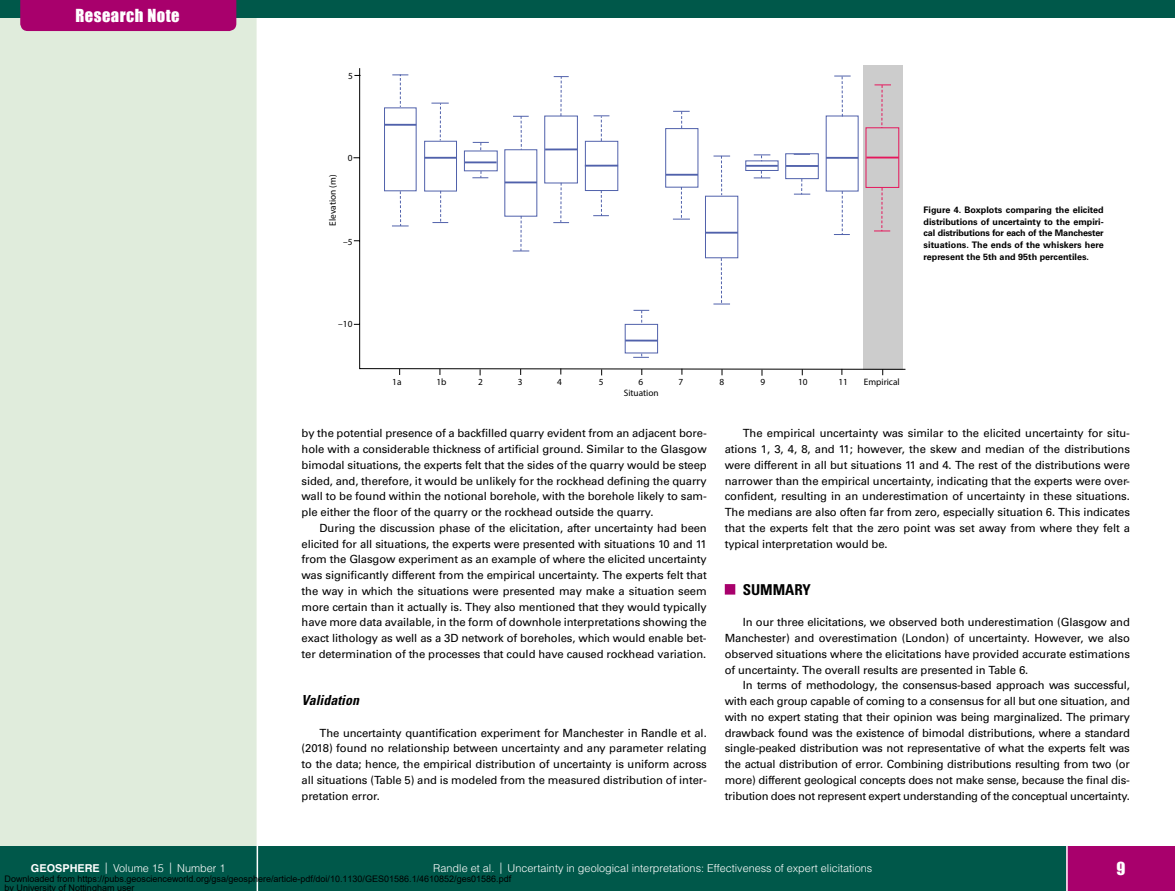
<style>
.page{position:relative;width:1175px;height:891px;background:#fff}
.page>*{position:absolute;margin:0;border:0;box-sizing:border-box;transform-origin:0 0}
.t1{font:16.5px "Impact";letter-spacing:.03em;color:#fff}
.t2{font:700 condensed 15px "Univers LT Std";color:#000}
.t3{font:italic 700 condensed 13.8px "Univers LT Std";color:#000}
.t4{font:11.25px/15.8px "Univers LT Std";letter-spacing:-.01em;color:#000;text-align:justify}
.t5{font:300 10.8px "Helvetica LT Std";color:#fff}
.t6{font:9.3px "Myriad Pro";color:#000}
.t7{font:700 9px/12px "Univers LT Std";color:#000;text-align:justify}
.t8{font:9px/9px "Arial";color:#000}
.s1{font-weight:700}
.s2{font-size:11.25px}
</style>
<div class="page">
<div style="left:0;top:0;width:256px;height:891px;background:#e0ecdc"></div>
<div style="left:0;top:846px;width:1174px;height:45px;background:#00584a"></div>
<hr style="left:256px;top:0;width:2px;height:891px;background:#fff">
<div style="left:0;top:0;width:1174px;height:18px;background:#00584a"></div>
<div style="left:20px;top:0;width:216px;height:31px;background:#a8006c"></div>
<div style="left:1066px;top:846px;width:108px;height:45px;background:#a8006c"></div>
<hr style="left:1066px;top:846px;width:1px;height:45px;background:#fff">
<div style="left:724px;top:584px;width:11px;height:11px;background:#a8006c"></div>
<svg style="left:353px;top:67px;width:552px;height:303px"></svg>
<div style="left:384px;top:108px;width:32px;height:83px;border:1px solid #5061ab"></div>
<hr style="left:384px;top:124px;width:32px;height:2px;background:#5061ab">
<svg style="left:392px;top:74px;width:16px;height:33px"></svg>
<svg style="left:392px;top:191px;width:16px;height:36px"></svg>
<svg style="left:424px;top:116px;width:434px;height:142px"></svg>
<hr style="left:424px;top:157px;width:33px;height:2px;background:#5061ab">
<hr style="left:465px;top:161px;width:31px;height:2px;background:#5061ab">
<hr style="left:505px;top:182px;width:32px;height:1px;background:#5061ab">
<hr style="left:545px;top:148px;width:32px;height:2px;background:#5061ab">
<hr style="left:706px;top:232px;width:32px;height:2px;background:#5061ab">
<hr style="left:786px;top:165px;width:32px;height:2px;background:#5061ab">
<hr style="left:826px;top:157px;width:32px;height:2px;background:#5061ab">
<svg style="left:793px;top:154px;width:17px;height:1px"></svg>
<svg style="left:431px;top:103px;width:18px;height:37px"></svg>
<svg style="left:432px;top:191px;width:16px;height:32px"></svg>
<svg style="left:473px;top:142px;width:16px;height:10px"></svg>
<svg style="left:472px;top:171px;width:16px;height:7px"></svg>
<svg style="left:513px;top:116px;width:15px;height:34px"></svg>
<svg style="left:513px;top:216px;width:16px;height:36px"></svg>
<svg style="left:553px;top:76px;width:15px;height:40px"></svg>
<svg style="left:553px;top:183px;width:16px;height:40px"></svg>
<svg style="left:713px;top:258px;width:17px;height:47px"></svg>
<svg style="left:794px;top:179px;width:16px;height:16px"></svg>
<svg style="left:834px;top:76px;width:16px;height:41px"></svg>
<svg style="left:834px;top:191px;width:16px;height:44px"></svg>
<div style="left:865px;top:128px;width:34px;height:60px;border:1px solid #e5175c"></div>
<hr style="left:866px;top:157px;width:32px;height:2px;background:#e5175c">
<svg style="left:874px;top:84px;width:17px;height:44px"></svg>
<svg style="left:874px;top:188px;width:16px;height:44px"></svg>
<svg style="left:585px;top:111px;width:113px;height:247px"></svg>
<svg style="left:713px;top:156px;width:17px;height:39px"></svg>
<div style="left:745px;top:161px;width:33px;height:10px;border:1px solid #5061ab"></div>
<hr style="left:746px;top:165px;width:32px;height:2px;background:#5061ab">
<svg style="left:753px;top:171px;width:17px;height:7px"></svg>
<svg style="left:753px;top:154px;width:17px;height:7px"></svg>
<h1 class="t1" style="left:75px;top:3px;width:106px">Research Note</h1>
<p class="t6" style="left:348px;top:70px;width:6px">5</p>
<p class="t6" style="left:327px;top:226px;width:53px;rotate:-90deg">Elevation (m)</p>
<p class="t6" style="left:348px;top:152px;width:6px">0</p>
<p class="t6" style="left:343px;top:236px;width:11px">–5</p>
<p class="t6" style="left:338px;top:319px;width:16px">–10</p>
<p class="t7" style="left:923px;top:203px;width:182px">Figure 4. Boxplots comparing the elicited distributions of uncertainty to the empiri&shy;cal distributions for each of the Manchester situations. The ends of the whiskers here represent the 5th and 95th percentiles.</p>
<p class="t6" style="left:392px;top:376px;width:11px">1a</p>
<p class="t6" style="left:436px;top:376px;width:12px">1b</p>
<p class="t6" style="left:478px;top:376px;width:6px">2</p>
<p class="t6" style="left:518px;top:376px;width:6px">3</p>
<p class="t6" style="left:557px;top:376px;width:6px">4</p>
<p class="t6" style="left:599px;top:376px;width:6px">5</p>
<p class="t6" style="left:638px;top:376px;width:6px">6</p>
<p class="t6" style="left:678px;top:376px;width:6px">7</p>
<p class="t6" style="left:719px;top:376px;width:6px">8</p>
<p class="t6" style="left:760px;top:376px;width:6px">9</p>
<p class="t6" style="left:798px;top:376px;width:11px">10</p>
<p class="t6" style="left:838px;top:376px;width:11px">11</p>
<p class="t6" style="left:623px;top:387px;width:37px">Situation</p>
<p class="t6" style="left:863px;top:376px;width:37px">Empirical</p>
<p class="t4" style="left:302px;top:425px;width:407px">by the potential presence of a backfilled quarry evident from an adjacent bore&shy;hole with a considerable thickness of artificial ground. Similar to the Glasgow bimodal situations, the experts felt that the sides of the quarry would be steep sided, and, therefore, it would be unlikely for the rockhead defining the quarry wall to be found within the notional borehole, with the borehole likely to sam&shy;ple either the floor of the quarry or the rockhead outside the quarry.</p>
<p class="t4" style="left:302px;top:520px;width:407px;text-indent:18px">During the discussion phase of the elicitation, after uncertainty had been elicited for all situations, the experts were presented with situations 10 and 11 from the Glasgow experiment as an example of where the elicited uncertainty was significantly different from the empirical uncertainty. The experts felt that the way in which the situations were presented may make a situation seem more certain than it actually is. They also mentioned that they would typically have more data available, in the form of downhole interpretations showing the exact lithology as well as a 3D network of boreholes, which would enable bet&shy;ter determination of the processes that could have caused rockhead variation.</p>
<p class="t3" style="left:302px;top:692px;width:59px">Validation</p>
<p class="t4" style="left:302px;top:725px;width:407px;text-indent:18px">The uncertainty quantification experiment for Manchester in Randle et al. (2018) found no relationship between uncertainty and any parameter relating to the data; hence, the empirical distribution of uncertainty is uniform across all situations (Table 5) and is modeled from the measured distribution of inter&shy;pretation error.</p>
<p class="t4" style="left:724px;top:425px;width:407px;text-indent:18px">The empirical uncertainty was similar to the elicited uncertainty for situ&shy;ations 1, 3, 4, 8, and 11; however, the skew and median of the distributions were different in all but situations 11 and 4. The rest of the distributions were narrower than the empirical uncertainty, indicating that the experts were over&shy;confident, resulting in an underestimation of uncertainty in these situations.<br>The medians are also often far from zero, especially situation 6. This indicates that the experts felt that the zero point was set away from where they felt a typical interpretation would be.</p>
<h2 class="t2" style="left:742px;top:580px;width:70px">SUMMARY</h2>
<p class="t4" style="left:724px;top:614px;width:407px;text-indent:18px">In our three elicitations, we observed both underestimation (Glasgow and Manchester) and overestimation (London) of uncertainty. However, we also observed situations where the elicitations have provided accurate estimations of uncertainty. The overall results are presented in Table 6.</p>
<p class="t4" style="left:724px;top:677px;width:407px;text-indent:18px">In terms of methodology, the consensus-based approach was successful, with each group capable of coming to a consensus for all but one situation, and with no expert stating that their opinion was being marginalized. The primary drawback found was the existence of bimodal distributions, where a standard single-peaked distribution was not representative of what the experts felt was the actual distribution of error. Combining distributions resulting from two (or more) different geological concepts does not make sense, because the final dis&shy;tribution does not represent expert understanding of the conceptual uncertainty.</p>
<p class="t5" style="left:31px;top:862px;width:196px"><span class="s1">GEOSPHERE</span> <span class="s2">|</span> Volume 15 <span class="s2">|</span> Number 1</p>
<p class="t5" style="left:433px;top:862px;width:440px">Randle et al. <span class="s2">|</span> Uncertainty in geological interpretations: Effectiveness of expert elicitations</p>
<h1 class="t1" style="left:1116px;top:856px;width:10px">9</h1>
<p class="t8" style="left:4px;top:875px;width:508px">Downloaded from https://pubs.geoscienceworld.org/gsa/geosphere/article-pdf/doi/10.1130/GES01586.1/4610852/ges01586.pdf by University of Nottingham user</p>
</div>
